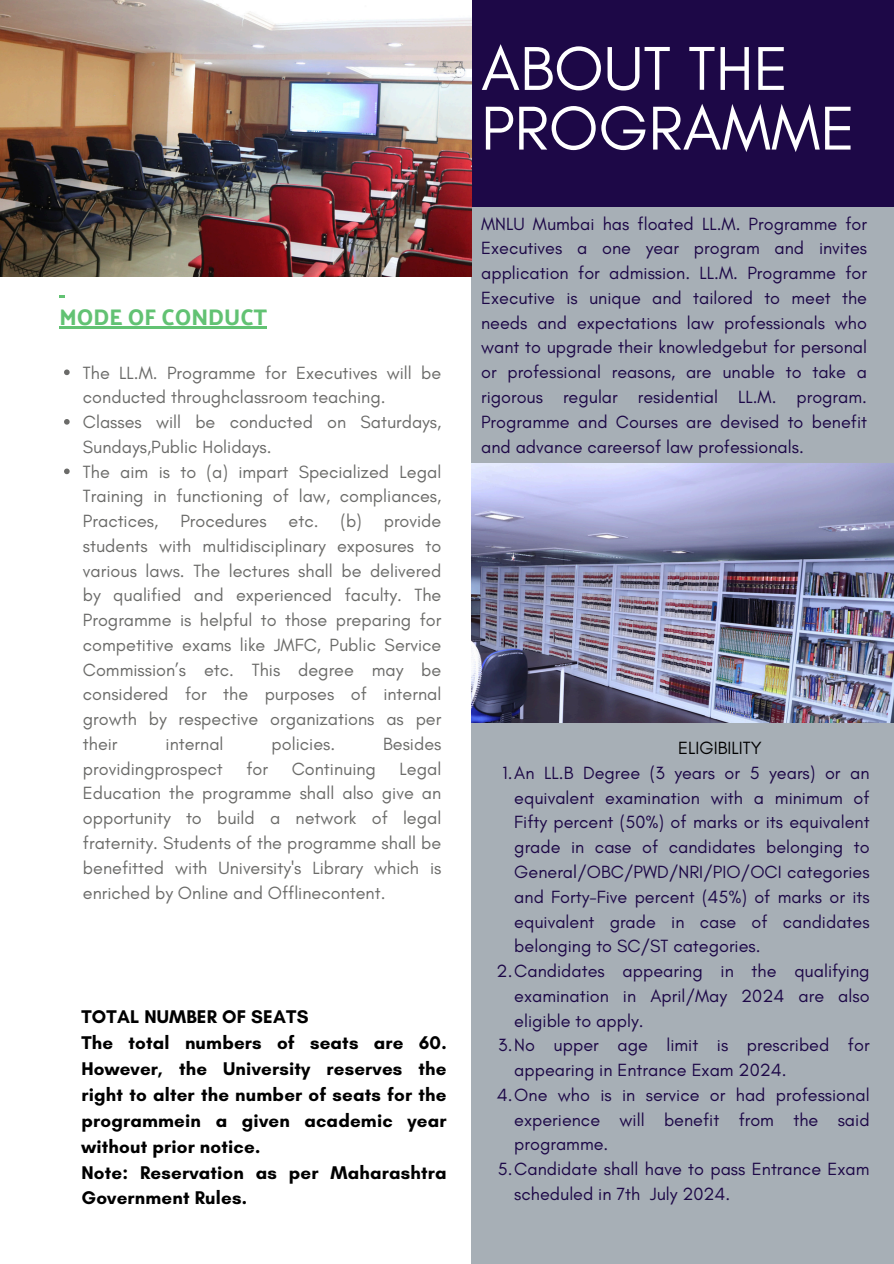
<style>
.page{position:relative;width:894px;height:1264px;background:#fff}
.page>*{position:absolute;margin:0;border:0;box-sizing:border-box;transform-origin:0 0}
.t1{font:63px/59.7px "Glacial Indifference";color:#fff}
.t2{font:500 22.5px "Palanquin Dark";color:#62c273}
.t3{font:700 18.75px/26px "Glacial Indifference";letter-spacing:.01em;color:#000}
.t4{font:18px/24.8px "Glacial Indifference";color:#1d0847;text-align:justify}
.t5{font:18px/24.8px "Glacial Indifference";color:#6b6b69}
.t6{font:18px "Glacial Indifference";color:#000}
</style>
<div class="page">
<div style="left:471px;top:0;width:422px;height:207px;background:#1d0847"></div>
<div style="left:471px;top:207px;width:422px;height:1056px;background:#a7afb6"></div>
<svg style="left:59px;top:295px;width:6px;height:2px"></svg>
<hr style="left:59px;top:326px;width:208px;height:3px;background:#62c273">
<svg style="left:64px;top:369px;width:6px;height:6px"></svg>
<svg style="left:64px;top:419px;width:6px;height:5px"></svg>
<svg style="left:64px;top:468px;width:6px;height:6px"></svg>
<img style="left:0;top:0;width:471px;height:277px">
<img style="left:471px;top:464px;width:422px;height:258px">
<p class="t2" style="left:59px;top:304px;width:209px">MODE OF CONDUCT</p>
<h2 class="t5" style="left:83px;top:360px;width:360px">The LL.M. Programme for Executives will be conducted throughclassroom teaching.</h2>
<p class="t5" style="left:83px;top:409px;width:360px">Classes will be conducted on Saturdays,<br>Sundays,Public Holidays.</p>
<p class="t5" style="left:83px;top:459px;width:360px;text-align:justify">The aim is to (a) impart Specialized Legal Training in functioning of law, compliances, Practices, Procedures etc. (b) provide students with multidisciplinary exposures to various laws. The lectures shall be delivered by qualified and experienced faculty. The Programme is helpful to those preparing for competitive exams like JMFC, Public Service Commission’s etc. This degree may be considered for the purposes of internal growth by respective organizations as per their</p>
<p class="t5" style="left:165px;top:731px;width:59px">internal</p>
<p class="t5" style="left:271px;top:731px;width:65px">policies.</p>
<p class="t5" style="left:383px;top:731px;width:60px">Besides</p>
<p class="t5" style="left:83px;top:756px;width:141px">providingprospect</p>
<p class="t5" style="left:246px;top:756px;width:23px">for</p>
<p class="t5" style="left:292px;top:756px;width:86px">Continuing</p>
<p class="t5" style="left:83px;top:756px;width:360px;text-align:justify;text-indent:316px">Legal Education the programme shall also give an opportunity to build a network of legal fraternity. Students of the programme shall be benefitted with University's Library which is enriched by Online and Offlinecontent.</p>
<p class="t3" style="left:81px;top:1003px;width:366px">TOTAL NUMBER OF SEATS<br>The total numbers of seats are 60.<br>However, the University reserves the right to alter the number of seats for the programmein a given academic year without prior notice.<br>Note: Reservation as per Maharashtra<br>Government Rules.</p>
<p class="t1" style="left:481px;top:38px;width:375px">ABOUT THE<br>PROGRAMME</p>
<h1 class="t4" style="left:481px;top:211px;width:387px">MNLU Mumbai has floated LL.M. Programme for Executives a one year program and invites application for admission. LL.M. Programme for Executive is unique and tailored to meet the needs and expectations law professionals who want to upgrade their knowledgebut for personal or professional reasons, are unable to take a rigorous regular residential LL.M. program.<br>Programme and Courses are devised to benefit and advance careersof law professionals.</h1>
<p class="t6" style="left:678px;top:737px;width:85px">ELIGIBILITY</p>
<p class="t4" style="left:514px;top:760px;width:357px;text-indent:-12px">1.An LL.B Degree (3 years or 5 years) or an equivalent examination with a minimum of Fifty percent (50%) of marks or its equivalent grade in case of candidates belonging to General/OBC/PWD/NRI/PIO/OCI categories and Forty-Five percent (45%) of marks or its equivalent grade in case of candidates belonging to SC/ST categories.</p>
<h3 class="t4" style="left:514px;top:958px;width:357px;text-indent:-18px">2.Candidates appearing in the qualifying examination in April/May 2024 are also eligible to apply.</h3>
<p class="t4" style="left:514px;top:1032px;width:357px;text-indent:-16px">3.No upper age limit is prescribed for appearing in Entrance Exam 2024.</p>
<p class="t4" style="left:514px;top:1082px;width:357px;text-indent:-18px">4.One who is in service or had professional experience will benefit from the said programme.</p>
<p class="t4" style="left:514px;top:1156px;width:357px;text-indent:-17px">5.Candidate shall have to pass Entrance Exam scheduled in 7th July 2024.</p>
</div>
